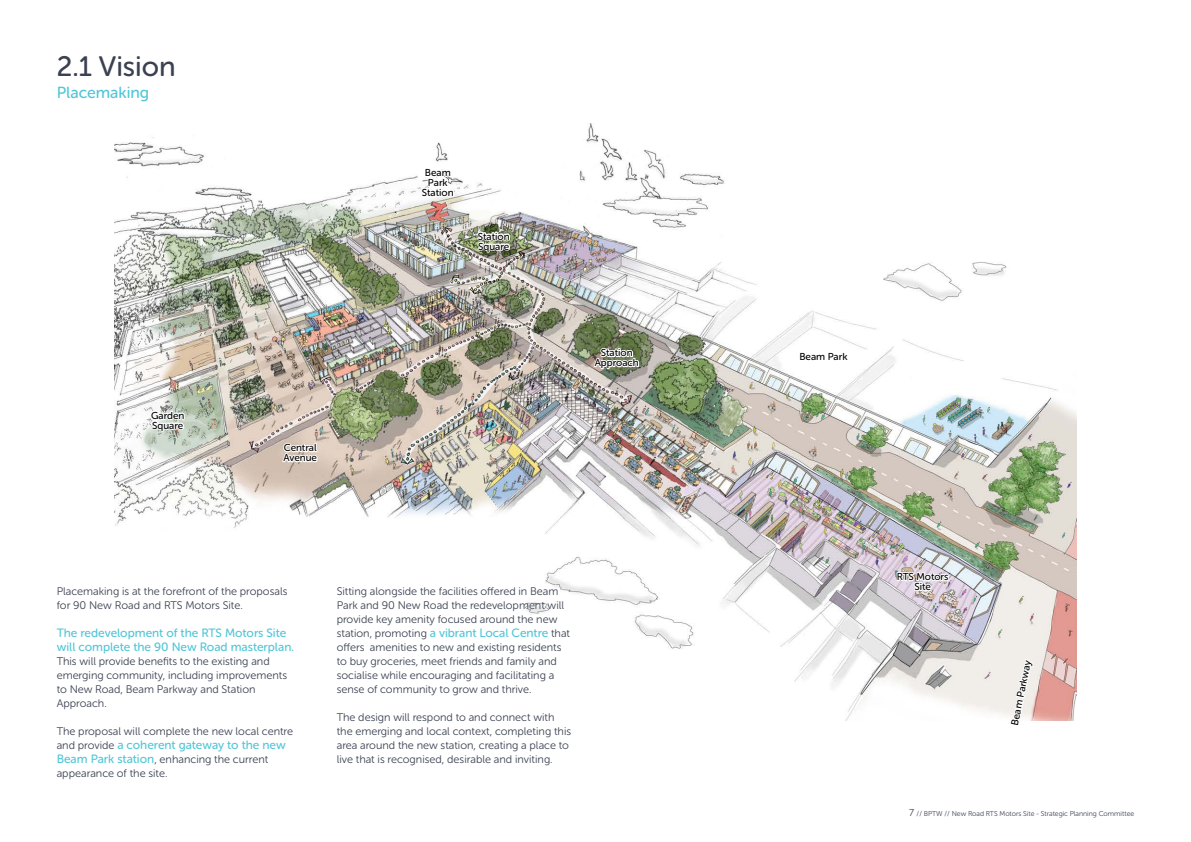
<style>
.page{position:relative;width:1191px;height:842px;background:#fff}
.page>*{position:absolute;margin:0;border:0;box-sizing:border-box;transform-origin:0 0}
.t1{font:28px "Museo Sans Rounded 500";color:#3b4151}
.t2{font:16px "Museo Sans Rounded 500";color:#51c6d8}
.t3{font:12px/14px "Museo Sans Rounded 500";color:#51c6d8}
.t4{font:11px/14px "Museo Sans Rounded 300";color:#3b4151}
.t5{font:10px/10px "Museo Sans Rounded 500";color:#000}
.t6{font:7px "Museo Sans Rounded 300";color:#3b4151}
.s1{font-family:"Museo Sans Rounded 300";font-size:11px;color:#3b4151}
.s2{font-family:"Museo Sans Rounded 500";font-size:12px;color:#51c6d8}
.s3{font-size:10px}
</style>
<div class="page">
<img style="left:114px;top:123px;width:962px;height:598px">
<svg style="left:475px;top:230px;width:36px;height:28px"></svg>
<svg style="left:420px;top:167px;width:35px;height:34px"></svg>
<svg style="left:592px;top:347px;width:48px;height:28px"></svg>
<svg style="left:798px;top:351px;width:51px;height:23px"></svg>
<svg style="left:149px;top:409px;width:37px;height:28px"></svg>
<svg style="left:281px;top:442px;width:38px;height:24px"></svg>
<img style="left:895px;top:523px;width:55px;height:109px">
<svg style="left:1008px;top:640px;width:27px;height:81px"></svg>
<h1 class="t1" style="left:57px;top:51px;width:121px">2.1 Vision</h1>
<p class="t2" style="left:57px;top:84px;width:94px">Placemaking</p>
<p class="t5" style="left:151px;top:410px;width:35px">Garden<br>Square</p>
<p class="t5" style="left:283px;top:443px;width:35px">Central<br>Avenue</p>
<p class="t5" style="left:422px;top:168px;width:33px;text-align:center">Beam<br>Park<br>Station</p>
<p class="t5" style="left:478px;top:231px;width:33px">Station<br>Square</p>
<p class="t5" style="left:595px;top:348px;width:46px;text-align:center">Station<br>Approach</p>
<p class="t5" style="left:799px;top:352px;width:50px">Beam Park</p>
<p class="t4" style="left:57px;top:584px;width:232px">Placemaking is at the forefront of the proposals for 90 New Road and RTS Motors Site.</p>
<p class="t3" style="left:57px;top:626px;width:239px">The redevelopment of the RTS Motors Site will complete the 90 New Road masterplan.</p>
<p class="t4" style="left:57px;top:654px;width:232px">This will provide benefts to the existing and emerging community, including improvements to New Road, Beam Parkway and Station Approach.</p>
<p class="t4" style="left:57px;top:724px;width:238px">The proposal will complete the new local centre</p>
<p class="t3" style="left:57px;top:738px;width:230px"><span class="s1">and provide</span> a coherent gateway to the new</p>
<p class="t4" style="left:57px;top:752px;width:213px"><span class="s2">Beam Park station</span>, enhancing the current appearance of the site.</p>
<p class="t4" style="left:337px;top:584px;width:235px">Sitting alongside the facilities ofered in Beam Park and 90 New Road the redevelopment will provide key amenity focused around the new station, promoting <span class="s2">a vibrant Local Centre</span> that ofers amenities to new and existing residents to buy groceries, meet friends and family and socialise while encouraging and facilitating a sense of community to grow and thrive.</p>
<p class="t4" style="left:337px;top:710px;width:236px">The design will respond to and connect with the emerging and local context, completing this area around the new station, creating a place to live that is recognised, desirable and inviting.</p>
<p class="t5" style="left:896px;top:572px;width:53px;text-align:center">RTS Motors<br>Site</p>
<p class="t5" style="left:1009px;top:724px;width:68px;rotate:-78deg">Beam Parkway</p>
<p class="t6" style="left:909px;top:810px;width:227px"><span class="s3">7</span> // BPTW // New Road RTS Motors Site - Strategic Planning Committee</p>
</div>
